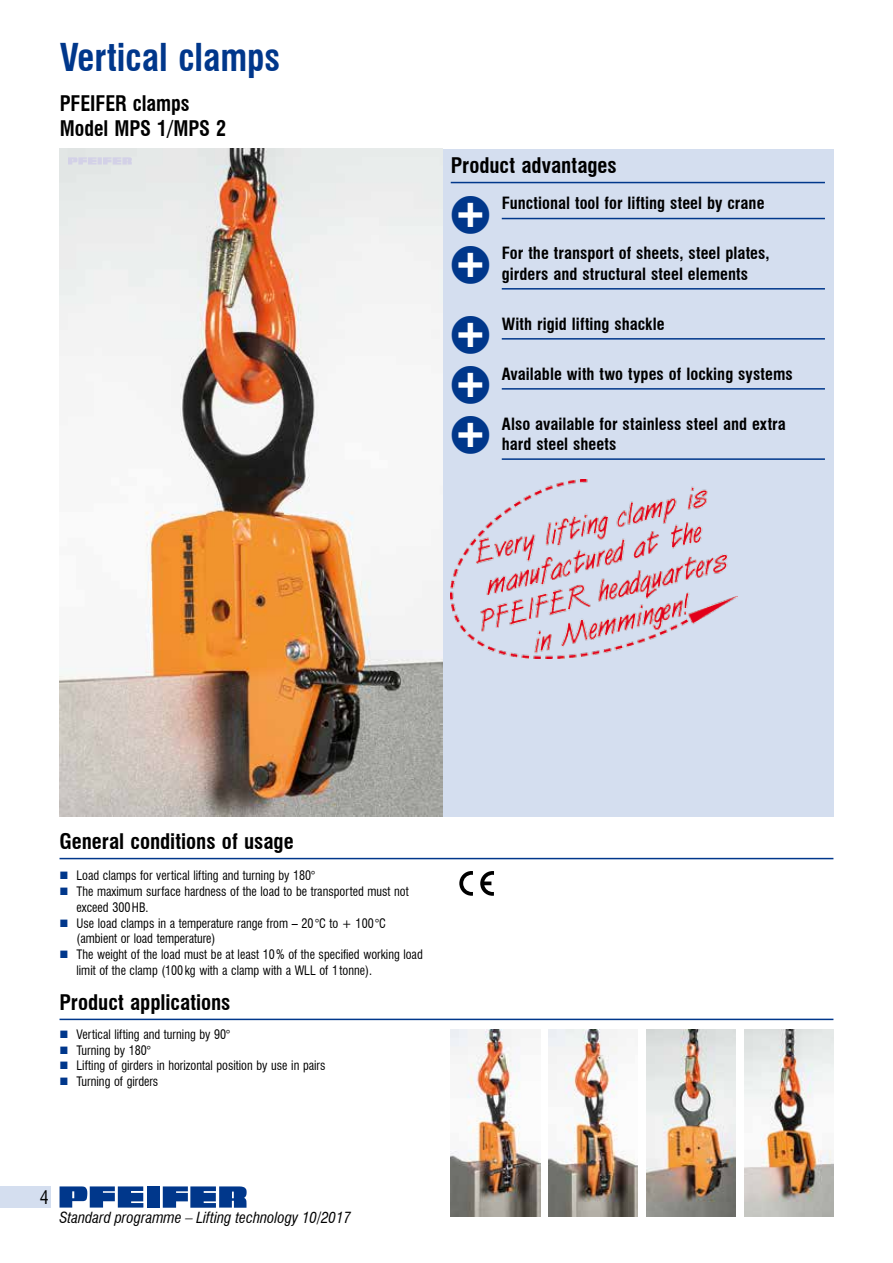
<style>
.page{position:relative;width:893px;height:1263px;background:#fff}
.page>*{position:absolute;margin:0;border:0;box-sizing:border-box;transform-origin:0 0}
.t1{font:700 condensed 37.5px "Swiss 721 BT";color:#00378b;scale:.95 1}
.t2{font:700 condensed 21px "Swiss 721 BT";color:#000}
.t3{font:700 condensed 21px/24.6px "Swiss 721 BT";color:#000;scale:.95 1}
.t4{font:condensed 18px "Swiss 721 BT";color:#000}
.t5{font:700 condensed 16.5px/20.2px "Swiss 721 BT";letter-spacing:.005em;color:#000}
.t6{font:italic condensed 15px "Swiss 721 BT";color:#000}
.t7{font:condensed 12.75px/15.8px "Swiss 721 BT";color:#000;scale:.95 1}
</style>
<div class="page">
<svg style="left:60px;top:1186px;width:83px;height:21px;background:#3863a4"></svg>
<div style="left:147px;top:1186px;width:12px;height:21px;background:#00378b"></div>
<svg style="left:163px;top:1186px;width:84px;height:22px;background:#325ea2"></svg>
<div style="left:0;top:1186px;width:51px;height:22px;background:#d4deef"></div>
<hr style="left:60px;top:858px;width:773px;height:1px;background:#00378b">
<svg style="left:480px;top:871px;width:14px;height:25px"></svg>
<svg style="left:459px;top:871px;width:14px;height:25px"></svg>
<hr style="left:60px;top:1019px;width:773px;height:1px;background:#00378b">
<img style="left:451px;top:1029px;width:89px;height:187px">
<img style="left:548px;top:1029px;width:90px;height:187px">
<img style="left:646px;top:1029px;width:90px;height:187px">
<img style="left:744px;top:1029px;width:89px;height:187px">
<div style="left:60px;top:149px;width:773px;height:667px;background:#d4deef"></div>
<hr style="left:451px;top:182px;width:374px;height:1px;background:#00378b">
<hr style="left:502px;top:218px;width:323px;height:1px;background:#00378b">
<hr style="left:502px;top:288px;width:323px;height:2px;background:#00378b">
<hr style="left:502px;top:338px;width:323px;height:2px;background:#00378b">
<hr style="left:502px;top:388px;width:323px;height:2px;background:#00378b">
<hr style="left:502px;top:458px;width:323px;height:2px;background:#00378b">
<img style="left:451px;top:480px;width:286px;height:178px">
<img style="left:60px;top:149px;width:382px;height:667px">
<svg style="left:68px;top:157px;width:64px;height:8px"></svg>
<svg style="left:458px;top:202px;width:25px;height:25px"></svg>
<svg style="left:458px;top:252px;width:25px;height:25px"></svg>
<svg style="left:458px;top:322px;width:25px;height:25px"></svg>
<svg style="left:458px;top:372px;width:25px;height:25px"></svg>
<svg style="left:458px;top:423px;width:25px;height:24px"></svg>
<h1 class="t1" style="left:60px;top:35px;width:234px">Vertical clamps</h1>
<h2 class="t3" style="left:60px;top:92px;width:177px">PFEIFER clamps<br>Model MPS 1/MPS 2</h2>
<h2 class="t2" style="left:451px;top:153px;width:168px">Product advantages</h2>
<p class="t5" style="left:502px;top:193px;width:264px">Functional tool for lifting steel by crane</p>
<p class="t5" style="left:502px;top:243px;width:269px">For the transport of sheets, steel plates, girders and structural steel elements</p>
<p class="t5" style="left:502px;top:313px;width:164px">With rigid lifting shackle</p>
<p class="t5" style="left:502px;top:363px;width:292px">Available with two types of locking systems</p>
<p class="t5" style="left:502px;top:413px;width:286px">Also available for stainless steel and extra hard steel sheets</p>
<h2 class="t2" style="left:60px;top:829px;width:236px">General conditions of usage</h2>
<p class="t7" style="left:77px;top:868px;width:366px">Load clamps for vertical lifting and turning by 180°<br>The maximum surface hardness of the load to be transported must not exceed 300HB.<br>Use load clamps in a temperature range from – 20°C to + 100 °C (ambient or load temperature)<br>The weight of the load must be at least 10% of the specified working load limit of the clamp (100kg with a clamp with a WLL of 1tonne).</p>
<h2 class="t2" style="left:60px;top:990px;width:173px">Product applications</h2>
<p class="t7" style="left:76px;top:1026px;width:264px">Vertical lifting and turning by 90°<br>Turning by 180°<br>Lifting of girders in horizontal position by use in pairs<br>Turning of girders</p>
<h3 class="t4" style="left:40px;top:1186px;width:10px">4</h3>
<p class="t6" style="left:60px;top:1209px;width:293px">Standard programme – Lifting technology 10/2017</p>
</div>
